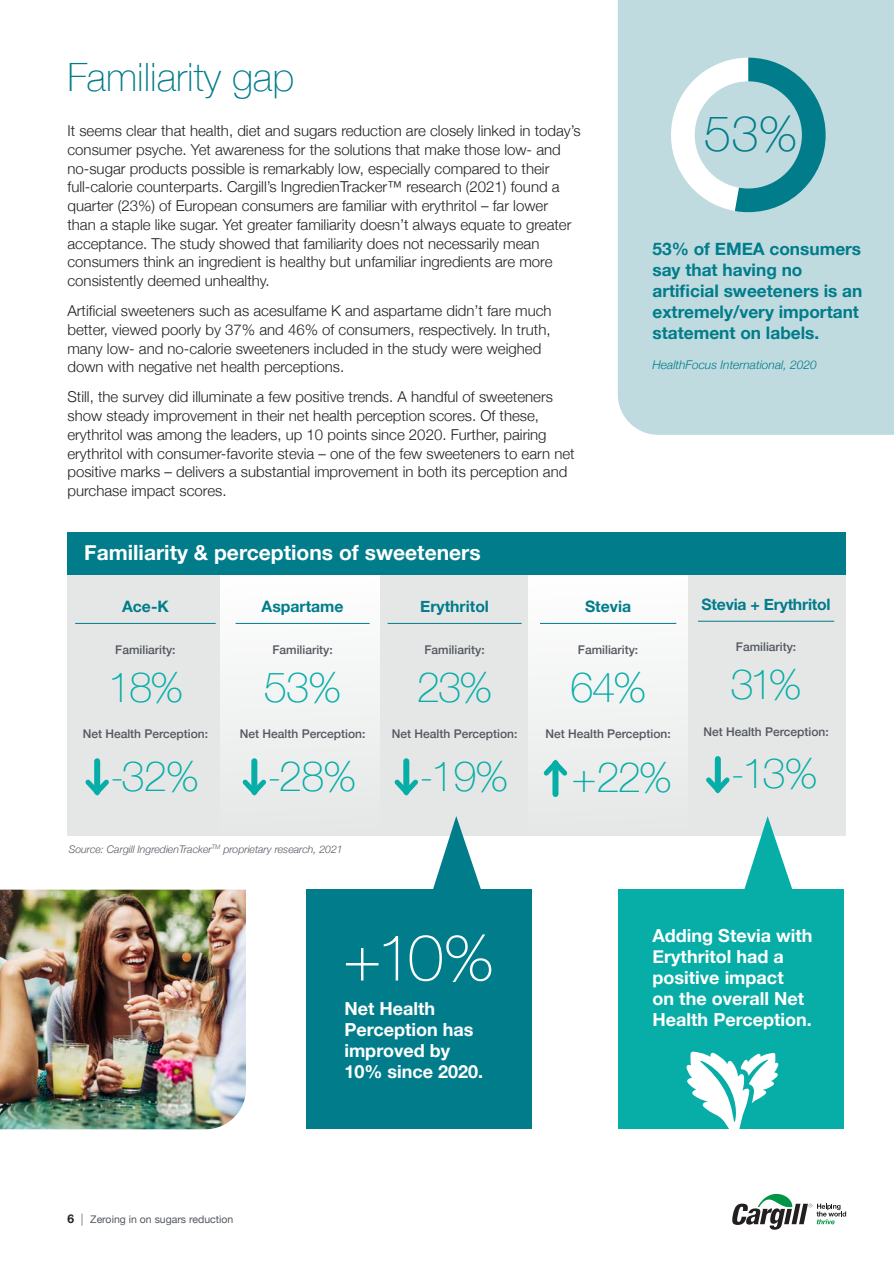
<style>
.page{position:relative;width:894px;height:1263px;background:#fff}
.page>*{position:absolute;margin:0;border:0;box-sizing:border-box;transform-origin:0 0}
.head{font:100 64.5px "Helvetica Neue";color:#fff}
.body{font:100 49.5px "Helvetica Neue";color:#007c8a}
.head-2{font:100 42px "Helvetica Neue";letter-spacing:-.04em;color:#07ada7}
.head-3{font:100 39px "Helvetica Neue";color:#007c8a}
.body-2{font:700 21px "Helvetica Neue";color:#fff}
.body-3{font:700 18px/21px "Helvetica Neue";color:#fff}
.body-4{font:700 17.25px/21px "Helvetica Neue";color:#007c8a}
.body-5{font:700 15.75px "Helvetica Neue";color:#007c8a}
.body-6{font:300 15px/18.8px "Helvetica Neue";color:#231f20}
.body-7{font:500 12px "Helvetica Neue";color:#535860}
.body-8{font:italic 300 12px "Helvetica Neue";color:#007c8a}
.FOOTNOTES{font:italic 300 10.5px "Helvetica Neue";color:#535860}
.t1{font:10.5px "Helvetica Neue";color:#535860}
.s1{font-weight:700;font-size:12px;color:#231f20}
.s2{font-weight:300;font-size:12px}
</style>
<div class="page">
<svg style="left:732px;top:1193px;width:113px;height:36px"></svg>
<svg style="left:617px;top:0;width:276px;height:435px;background:#c5dee2"></svg>
<svg style="left:664px;top:58px;width:161px;height:154px"></svg>
<div style="left:694px;top:81px;width:107px;height:107px;background:#c0dbe0;border-radius:50%"></div>
<div style="left:67px;top:532px;width:778px;height:304px;background:#e5e7e7"></div>
<div style="left:220px;top:574px;width:160px;height:262px;background:#f2f3f3"></div>
<div style="left:527px;top:574px;width:160px;height:262px;background:#f2f3f3"></div>
<img style="left:0;top:889px;width:246px;height:240px">
<div style="left:68px;top:532px;width:777px;height:42px;background:#007c8a"></div>
<hr style="left:75px;top:623px;width:141px;height:1px;background:#007c8a">
<div style="left:94px;top:761px;width:6px;height:31px;background:#07ada7"></div>
<svg style="left:85px;top:775px;width:24px;height:21px"></svg>
<hr style="left:235px;top:623px;width:134px;height:1px;background:#007c8a">
<div style="left:251px;top:761px;width:6px;height:31px;background:#07ada7"></div>
<svg style="left:242px;top:775px;width:25px;height:21px"></svg>
<hr style="left:387px;top:623px;width:134px;height:1px;background:#007c8a">
<div style="left:403px;top:761px;width:6px;height:31px;background:#07ada7"></div>
<svg style="left:394px;top:775px;width:24px;height:21px"></svg>
<hr style="left:539px;top:623px;width:137px;height:1px;background:#007c8a">
<div style="left:552px;top:763px;width:6px;height:31px;background:#07ada7"></div>
<svg style="left:543px;top:759px;width:25px;height:21px"></svg>
<div style="left:617px;top:889px;width:226px;height:240px;background:#07ada7"></div>
<div style="left:306px;top:889px;width:226px;height:240px;background:#007c8a"></div>
<svg style="left:744px;top:816px;width:49px;height:73px"></svg>
<svg style="left:433px;top:816px;width:48px;height:73px"></svg>
<hr style="left:697px;top:621px;width:136px;height:1px;background:#007c8a">
<div style="left:714px;top:759px;width:6px;height:31px;background:#07ada7"></div>
<svg style="left:706px;top:772px;width:24px;height:22px"></svg>
<svg style="left:686px;top:1051px;width:92px;height:78px"></svg>
<p class="head-3" style="left:68px;top:47px;width:228px">Familiarity gap</p>
<p class="body-6" style="left:67px;top:120px;width:514px">It seems clear that health, diet and sugars reduction are closely linked in today’s consumer psyche. Yet awareness for the solutions that make those low- and no-sugar products possible is remarkably low, especially compared to their full-calorie counterparts. Cargill’s IngredienTracker™ research (2021) found a quarter (23%) of European consumers are familiar with erythritol – far lower<br>than a staple like sugar. Yet greater familiarity doesn’t always equate to greater acceptance. The study showed that familiarity does not necessarily mean consumers think an ingredient is healthy but unfamiliar ingredients are more consistently deemed unhealthy.</p>
<p class="body-6" style="left:67px;top:300px;width:485px">Artificial sweeteners such as acesulfame K and aspartame didn’t fare much better, viewed poorly by 37% and 46% of consumers, respectively. In truth, many low- and no-calorie sweeteners included in the study were weighed down with negative net health perceptions.</p>
<p class="body-6" style="left:67px;top:386px;width:508px">Still, the survey did illuminate a few positive trends. A handful of sweeteners show steady improvement in their net health perception scores. Of these, erythritol was among the leaders, up 10 points since 2020. Further, pairing erythritol with consumer-favorite stevia – one of the few sweeteners to earn net positive marks – delivers a substantial improvement in both its perception and purchase impact scores.</p>
<p class="body" style="left:703px;top:96px;width:95px">53%</p>
<p class="body-4" style="left:652px;top:239px;width:211px">53% of EMEA consumers say that having no artificial sweeteners is an extremely/very important statement on labels.</p>
<p class="body-8" style="left:652px;top:355px;width:166px">HealthFocus International, 2020</p>
<p class="body-2" style="left:84px;top:536px;width:398px">Familiarity &amp; perceptions of sweeteners</p>
<p class="body-5" style="left:122px;top:594px;width:48px">Ace-K</p>
<p class="body-7" style="left:115px;top:639px;width:62px">Familiarity:</p>
<p class="head-2" style="left:108px;top:654px;width:77px">18%</p>
<p class="body-7" style="left:83px;top:724px;width:127px">Net Health Perception:</p>
<p class="head-2" style="left:110px;top:744px;width:90px">-32%</p>
<p class="body-5" style="left:261px;top:594px;width:83px">Aspartame</p>
<p class="body-7" style="left:272px;top:639px;width:62px">Familiarity:</p>
<p class="head-2" style="left:264px;top:654px;width:79px">53%</p>
<p class="body-7" style="left:240px;top:724px;width:127px">Net Health Perception:</p>
<p class="head-2" style="left:267px;top:744px;width:90px">-28%</p>
<p class="body-5" style="left:420px;top:594px;width:70px">Erythritol</p>
<p class="body-7" style="left:424px;top:639px;width:62px">Familiarity:</p>
<p class="head-2" style="left:417px;top:654px;width:77px">23%</p>
<p class="body-7" style="left:392px;top:724px;width:127px">Net Health Perception:</p>
<p class="head-2" style="left:419px;top:744px;width:90px">-19%</p>
<p class="FOOTNOTES" style="left:69px;top:841px;width:275px">Source: Cargill IngredienTracker<sup>TM</sup> proprietary research, 2021</p>
<p class="head" style="left:343px;top:908px;width:152px">+10%</p>
<p class="body-3" style="left:344px;top:998px;width:140px">Net Health<br>Perception has improved by<br>10% since 2020.</p>
<p class="body-5" style="left:585px;top:594px;width:48px">Stevia</p>
<p class="body-7" style="left:577px;top:639px;width:62px">Familiarity:</p>
<p class="head-2" style="left:569px;top:654px;width:78px">64%</p>
<p class="body-7" style="left:545px;top:724px;width:127px">Net Health Perception:</p>
<p class="head-2" style="left:571px;top:745px;width:102px">+22%</p>
<p class="body-5" style="left:701px;top:592px;width:130px">Stevia + Erythritol</p>
<p class="body-7" style="left:735px;top:637px;width:62px">Familiarity:</p>
<p class="head-2" style="left:730px;top:652px;width:72px">31%</p>
<p class="body-7" style="left:703px;top:722px;width:127px">Net Health Perception:</p>
<p class="head-2" style="left:730px;top:741px;width:88px">-13%</p>
<p class="body-3" style="left:652px;top:925px;width:161px">Adding Stevia with<br>Erythritol had a positive impact<br>on the overall Net<br>Health Perception.</p>
<p class="t1" style="left:68px;top:1211px;width:167px"><span class="s1">6</span> <span class="s2">|</span> Zeroing in on sugars reduction</p>
</div>
